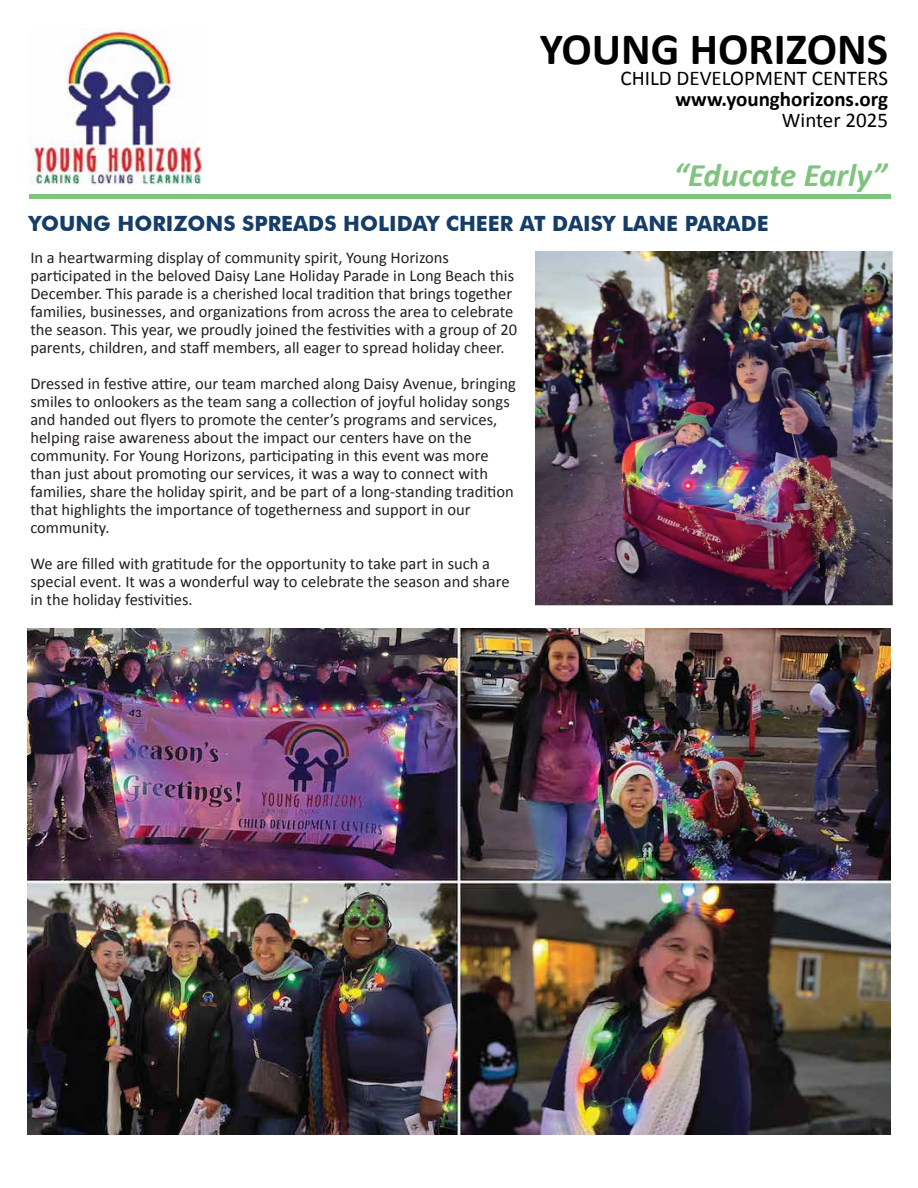
<style>
.page{position:relative;width:918px;height:1188px;background:#fff}
.page>*{position:absolute;margin:0;border:0;box-sizing:border-box;transform-origin:0 0}
.t1{font:700 45px "Calibri";color:#000}
.t2{font:italic 700 32.85px "Calibri";color:#7fc47e}
.t3{font:700 21px "Futura BT";color:#153d68}
.t4{font:21px "Calibri";color:#000}
.t5{font:700 21px "Calibri";color:#000}
.t6{font:16.5px/18px "Calibri";color:#231f20}
</style>
<div class="page">
<img style="left:536px;top:252px;width:356px;height:354px">
<img style="left:27px;top:628px;width:864px;height:507px">
<img style="left:29px;top:29px;width:173px;height:156px">
<hr style="left:29px;top:195px;width:862px;height:4px;background:#7fc47e">
<h1 class="t1" style="left:540px;top:18px;width:350px">YOUNG HORIZONS</h1>
<p class="t4" style="left:621px;top:64px;width:269px">CHILD DEVELOPMENT CENTERS</p>
<p class="t5" style="left:676px;top:85px;width:214px">www.younghorizons.org</p>
<p class="t4" style="left:782px;top:106px;width:108px">Winter 2025</p>
<h2 class="t2" style="left:674px;top:151px;width:215px">“Educate Early”</h2>
<p class="t3" style="left:29px;top:211px;width:741px">YOUNG HORIZONS SPREADS HOLIDAY CHEER AT DAISY LANE PARADE</p>
<p class="t6" style="left:30px;top:248px;width:488px">In a heartwarming display of community spirit, Young Horizons participated in the beloved Daisy Lane Holiday Parade in Long Beach this December. This parade is a cherished local tradition that brings together families, businesses, and organizations from across the area to celebrate the season. This year, we proudly joined the festivities with a group of 20 parents, children, and staff members, all eager to spread holiday cheer.</p>
<p class="t6" style="left:30px;top:374px;width:487px">Dressed in festive attire, our team marched along Daisy Avenue, bringing smiles to onlookers as the team sang a collection of joyful holiday songs and handed out flyers to promote the center’s programs and services, helping raise awareness about the impact our centers have on the community. For Young Horizons, participating in this event was more than just about promoting our services, it was a way to connect with families, share the holiday spirit, and be part of a long-standing tradition that highlights the importance of togetherness and support in our community.</p>
<p class="t6" style="left:30px;top:554px;width:481px">We are filled with gratitude for the opportunity to take part in such a special event. It was a wonderful way to celebrate the season and share in the holiday festivities.</p>
</div>
